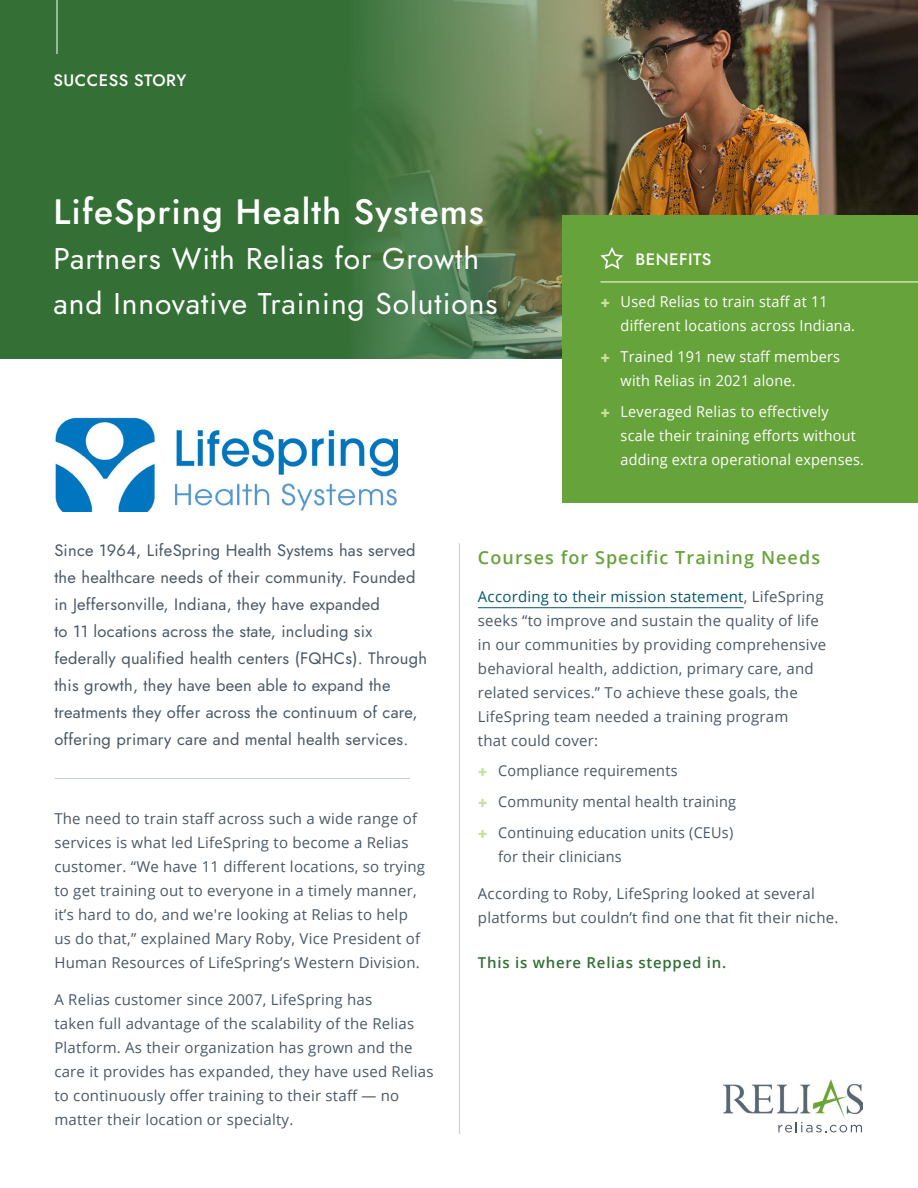
<style>
.page{position:relative;width:918px;height:1188px;background:#fff}
.page>*{position:absolute;margin:0;border:0;box-sizing:border-box;transform-origin:0 0}
.t1{font:500 35.25px "Jost";letter-spacing:.03em;color:#fff}
.t2{font:30px/45px "Jost";letter-spacing:.03em;color:#fff}
.t3{font:600 18px "Open Sans";letter-spacing:.06em;color:#67a33b}
.t4{font:16.5px/27px "Jost";letter-spacing:.015em;color:#4a5865}
.t5{font:500 16.5px "Jost";letter-spacing:.03em;color:#fff}
.t6{font:15px/24px "Open Sans";letter-spacing:.015em;color:#4a5865}
.t7{font:15px/24px "Open Sans";letter-spacing:.015em;color:#fff;scale:.96 1}
.t8{font:15px/30.8px "Open Sans";letter-spacing:.015em;color:#4a5865;scale:.96 1}
.t9{font:600 15px "Open Sans";letter-spacing:.05em;color:#346f36}
.s1{font-family:"Jost";font-weight:700;color:#c7e09b}
.s2{color:#075669}
</style>
<div class="page">
<div style="left:0;top:0;width:918px;height:359px;background:#346f36"></div>
<img style="left:361px;top:0;width:557px;height:359px">
<hr style="left:57px;top:0;width:1px;height:54px;background:#fff">
<hr style="left:478px;top:607px;width:266px;height:1px;background:#075669">
<img style="left:54px;top:417px;width:344px;height:94px">
<hr style="left:55px;top:778px;width:355px;height:1px;background:#c5cdd1">
<div style="left:563px;top:215px;width:355px;height:287px;background:#67a33b"></div>
<hr style="left:600px;top:282px;width:318px;height:1px;background:#fff">
<svg style="left:600px;top:247px;width:24px;height:22px"></svg>
<img style="left:724px;top:1080px;width:139px;height:37px">
<svg style="left:778px;top:1122px;width:84px;height:11px"></svg>
<hr style="left:459px;top:543px;width:1px;height:591px;background:#c5cdd1">
<p class="t5" style="left:54px;top:69px;width:134px">SUCCESS STORY</p>
<h1 class="t1" style="left:54px;top:187px;width:432px">LifeSpring Health Systems</h1>
<h2 class="t2" style="left:54px;top:236px;width:445px">Partners With Relias for Growth and Innovative Training Solutions</h2>
<p class="t5" style="left:635px;top:248px;width:78px">BENEFITS</p>
<p class="t7" style="left:621px;top:289px;width:246px;text-indent:-20px"><span class="s1">+</span> Used Relias to train staff at 11 different locations across Indiana.</p>
<p class="t7" style="left:621px;top:344px;width:230px;text-indent:-20px"><span class="s1">+</span> Trained 191 new staff members with Relias in 2021 alone.</p>
<p class="t7" style="left:621px;top:399px;width:255px;text-indent:-20px"><span class="s1">+</span> Leveraged Relias to effectively scale their training efforts without adding extra operational expenses.</p>
<p class="t4" style="left:54px;top:537px;width:374px">Since 1964, LifeSpring Health Systems has served the healthcare needs of their community. Founded in Jeffersonville, Indiana, they have expanded<br>to 11 locations across the state, including six federally qualified health centers (FQHCs). Through this growth, they have been able to expand the treatments they offer across the continuum of care, offering primary care and mental health services.</p>
<p class="t6" style="left:54px;top:806px;width:372px">The need to train staff across such a wide range of services is what led LifeSpring to become a Relias customer. “We have 11 different locations, so trying to get training out to everyone in a timely manner, it’s hard to do, and we're looking at Relias to help us do that,” explained Mary Roby, Vice President of Human Resources of LifeSpring’s Western Division.</p>
<p class="t6" style="left:54px;top:987px;width:381px">A Relias customer since 2007, LifeSpring has<br>taken full advantage of the scalability of the Relias Platform. As their organization has grown and the care it provides has expanded, they have used Relias to continuously offer training to their staff — no matter their location or specialty.</p>
<p class="t3" style="left:478px;top:545px;width:344px">Courses for Specific Training Needs</p>
<p class="t6" style="left:478px;top:584px;width:350px"><span class="s2">According to their mission statement</span>, LifeSpring seeks “to improve and sustain the quality of life in our communities by providing comprehensive behavioral health, addiction, primary care, and related services.” To achieve these goals, the LifeSpring team needed a training program<br>that could cover:</p>
<p class="t8" style="left:478px;top:755px;width:270px"><span class="s1">+</span> Compliance requirements<br><span class="s1">+</span> Community mental health training <span class="s1">+</span> Continuing education units (CEUs)</p>
<p class="t8" style="left:498px;top:841px;width:130px">for their clinicians</p>
<p class="t6" style="left:478px;top:882px;width:362px">According to Roby, LifeSpring looked at several platforms but couldn’t find one that fit their niche.</p>
<p class="t9" style="left:478px;top:952px;width:250px">This is where Relias stepped in.</p>
</div>
